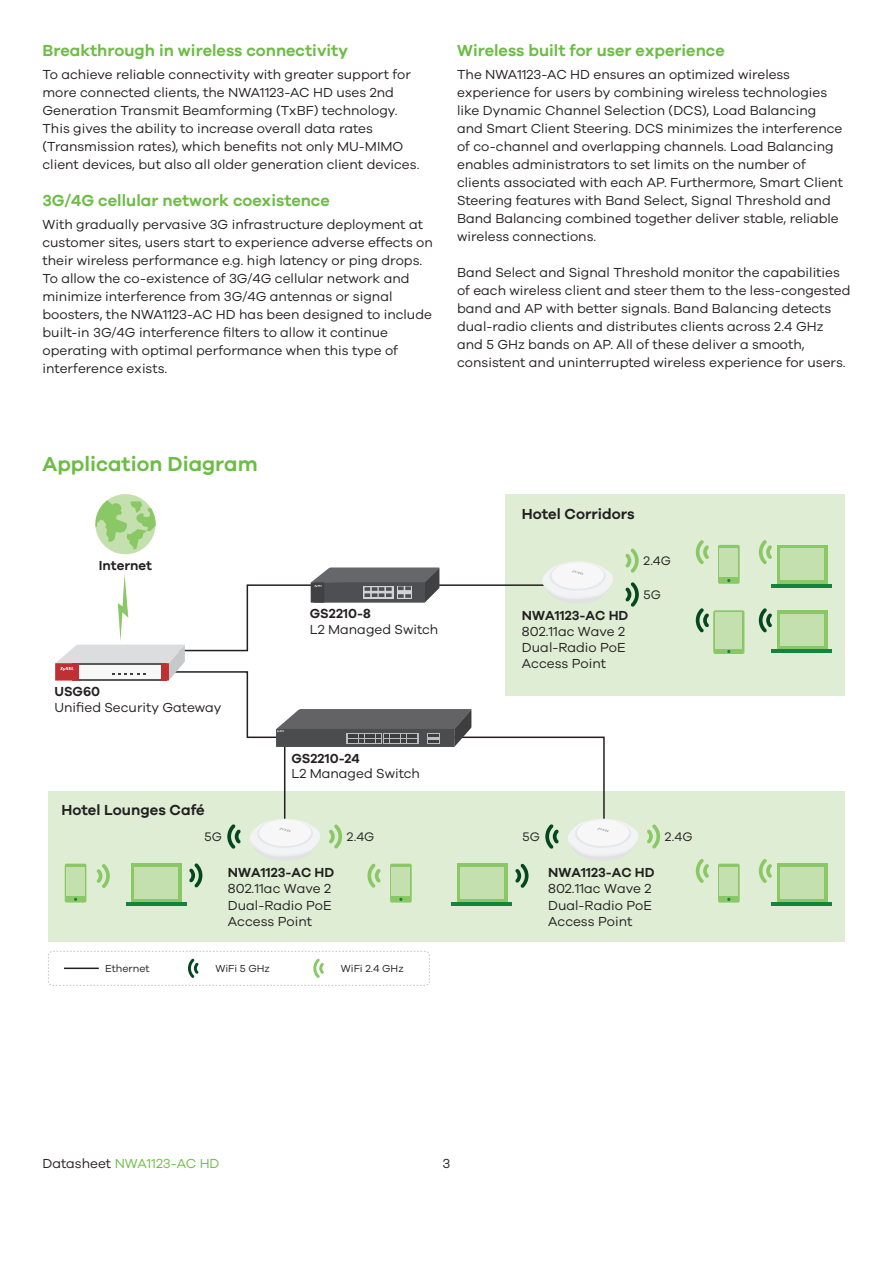
<style>
.page{position:relative;width:893px;height:1263px;background:#fff}
.page>*{position:absolute;margin:0;border:0;box-sizing:border-box;transform-origin:0 0}
.t1{font:600 21px "Galano Grotesque";color:#6cbd45}
.brand_2_0_intro_bene{font:600 16.5px "Galano Grotesque";color:#6cbd45}
.t2{font:600 15px "Galano Grotesque";color:#231f20}
.brand_2_0_intro_bene-2{font:13.5px/18px "Galano Grotesque";color:#231f20}
.t3{font:13.5px "Galano Grotesque";color:#6cbd45}
.t4{font:600 13.5px "Galano Grotesque";color:#231f20}
.t5{font:12.75px "Galano Grotesque";color:#231f20}
.t6{font:10.5px "Galano Grotesque";color:#231f20}
.s1{font-weight:600}
.s2{color:#231f20}
</style>
<div class="page">
<div style="left:48px;top:791px;width:796px;height:151px;background:#deedd4"></div>
<div style="left:505px;top:494px;width:339px;height:201px;background:#deedd4"></div>
<svg style="left:157px;top:680px;width:448px;height:138px"></svg>
<svg style="left:276px;top:709px;width:195px;height:38px;background:#646466"></svg>
<svg style="left:718px;top:545px;width:22px;height:39px"></svg>
<div style="left:720px;top:548px;width:18px;height:29px;background:#c3e0ae"></div>
<div style="left:777px;top:545px;width:50px;height:39px;background:#89c865"></div>
<div style="left:780px;top:549px;width:44px;height:31px;background:#c3e0ae"></div>
<hr style="left:772px;top:584px;width:60px;height:3px;background:#13843e">
<div style="left:777px;top:610px;width:50px;height:40px;background:#89c865"></div>
<div style="left:780px;top:614px;width:44px;height:31px;background:#c3e0ae"></div>
<hr style="left:772px;top:649px;width:60px;height:4px;background:#13843e">
<div style="left:713px;top:610px;width:31px;height:44px;background:#89c865;border-radius:2px"></div>
<div style="left:715px;top:612px;width:27px;height:37px;background:#c3e0ae"></div>
<svg style="left:625px;top:548px;width:14px;height:25px"></svg>
<svg style="left:329px;top:824px;width:13px;height:25px"></svg>
<svg style="left:696px;top:540px;width:13px;height:24px"></svg>
<svg style="left:759px;top:540px;width:13px;height:24px"></svg>
<svg style="left:696px;top:608px;width:13px;height:24px"></svg>
<svg style="left:759px;top:608px;width:13px;height:24px"></svg>
<svg style="left:718px;top:864px;width:22px;height:38px"></svg>
<div style="left:720px;top:867px;width:18px;height:29px;background:#c3e0ae"></div>
<div style="left:777px;top:864px;width:50px;height:39px;background:#89c865"></div>
<div style="left:780px;top:867px;width:44px;height:32px;background:#c3e0ae"></div>
<hr style="left:772px;top:903px;width:60px;height:3px;background:#13843e">
<div style="left:65px;top:864px;width:21px;height:38px;background:#89c865;border-radius:2px"></div>
<div style="left:66px;top:867px;width:19px;height:29px;background:#c3e0ae"></div>
<svg style="left:696px;top:859px;width:13px;height:24px"></svg>
<svg style="left:390px;top:864px;width:22px;height:38px"></svg>
<div style="left:392px;top:867px;width:18px;height:29px;background:#c3e0ae"></div>
<svg style="left:367px;top:863px;width:14px;height:25px"></svg>
<svg style="left:759px;top:859px;width:13px;height:24px"></svg>
<svg style="left:97px;top:864px;width:13px;height:24px"></svg>
<div style="left:131px;top:864px;width:51px;height:39px;background:#89c865"></div>
<div style="left:135px;top:867px;width:43px;height:32px;background:#c3e0ae"></div>
<hr style="left:126px;top:903px;width:60px;height:3px;background:#13843e">
<svg style="left:189px;top:863px;width:13px;height:24px"></svg>
<div style="left:457px;top:864px;width:50px;height:39px;background:#89c865"></div>
<div style="left:460px;top:867px;width:44px;height:32px;background:#c3e0ae"></div>
<hr style="left:452px;top:903px;width:60px;height:3px;background:#13843e">
<svg style="left:515px;top:864px;width:13px;height:24px"></svg>
<svg style="left:625px;top:582px;width:14px;height:25px"></svg>
<svg style="left:227px;top:824px;width:14px;height:25px"></svg>
<hr style="left:64px;top:967px;width:35px;height:2px;background:#231f20">
<svg style="left:313px;top:958px;width:11px;height:20px"></svg>
<svg style="left:188px;top:958px;width:11px;height:20px"></svg>
<div style="left:48px;top:951px;width:382px;height:35px;border:1px dashed #c7c8ca;border-radius:4px"></div>
<svg style="left:250px;top:818px;width:70px;height:42px"></svg>
<svg style="left:647px;top:824px;width:13px;height:25px"></svg>
<svg style="left:545px;top:824px;width:14px;height:25px"></svg>
<svg style="left:568px;top:818px;width:71px;height:42px"></svg>
<svg style="left:55px;top:494px;width:558px;height:186px"></svg>
<p class="brand_2_0_intro_bene" style="left:43px;top:41px;width:307px">Breakthrough in wireless connectivity</p>
<p class="brand_2_0_intro_bene-2" style="left:43px;top:65px;width:378px">To achieve reliable connectivity with greater support for more connected clients, the NWA1123-AC HD uses 2nd Generation Transmit Beamforming (TxBF) technology.<br>This gives the ability to increase overall data rates (Transmission rates), which benefits not only MU-MIMO client devices, but also all older generation client devices.</p>
<p class="brand_2_0_intro_bene" style="left:43px;top:191px;width:289px">3G/4G cellular network coexistence</p>
<p class="brand_2_0_intro_bene-2" style="left:43px;top:215px;width:392px">With gradually pervasive 3G infrastructure deployment at customer sites, users start to experience adverse effects on their wireless performance e.g. high latency or ping drops.</p>
<p class="brand_2_0_intro_bene-2" style="left:43px;top:269px;width:391px">To allow the co-existence of 3G/4G cellular network and minimize interference from 3G/4G antennas or signal boosters, the NWA1123-AC HD has been designed to include built-in 3G/4G interference filters to allow it continue operating with optimal performance when this type of interference exists.</p>
<p class="brand_2_0_intro_bene" style="left:457px;top:41px;width:269px">Wireless built for user experience</p>
<p class="brand_2_0_intro_bene-2" style="left:457px;top:65px;width:387px">The NWA1123-AC HD ensures an optimized wireless experience for users by combining wireless technologies like Dynamic Channel Selection (DCS), Load Balancing and Smart Client Steering. DCS minimizes the interference of co-channel and overlapping channels. Load Balancing enables administrators to set limits on the number of clients associated with each AP. Furthermore, Smart Client Steering features with Band Select, Signal Threshold and Band Balancing combined together deliver stable, reliable wireless connections.</p>
<p class="brand_2_0_intro_bene-2" style="left:457px;top:263px;width:395px">Band Select and Signal Threshold monitor the capabilities of each wireless client and steer them to the less-congested band and AP with better signals. Band Balancing detects dual-radio clients and distributes clients across 2.4 GHz and 5 GHz bands on AP. All of these deliver a smooth, consistent and uninterrupted wireless experience for users.</p>
<p class="t1" style="left:43px;top:452px;width:217px">Application Diagram</p>
<p class="t4" style="left:99px;top:557px;width:55px">Internet</p>
<p class="brand_2_0_intro_bene-2" style="left:54px;top:683px;width:169px;line-height:15.8px"><span class="s1">USG60<br></span>Unified Security Gateway</p>
<p class="t2" style="left:61px;top:801px;width:145px">Hotel Lounges Café</p>
<p class="brand_2_0_intro_bene-2" style="left:310px;top:605px;width:130px;line-height:15.8px"><span class="s1">GS2210-8<br></span>L2 Managed Switch</p>
<p class="brand_2_0_intro_bene-2" style="left:291px;top:750px;width:130px;line-height:15.8px"><span class="s1">GS2210-24<br></span>L2 Managed Switch</p>
<p class="t5" style="left:205px;top:829px;width:19px">5G</p>
<p class="t5" style="left:347px;top:829px;width:29px">2.4G</p>
<p class="brand_2_0_intro_bene-2" style="left:228px;top:864px;width:108px;line-height:16.2px"><span class="s1">NWA1123-AC HD<br></span>802.11ac Wave 2<br>Dual-Radio PoE<br>Access Point</p>
<p class="t6" style="left:105px;top:962px;width:46px">Ethernet</p>
<p class="t6" style="left:215px;top:962px;width:56px">WiFi 5 GHz</p>
<p class="t6" style="left:341px;top:962px;width:64px">WiFi 2.4 GHz</p>
<p class="t2" style="left:522px;top:505px;width:114px">Hotel Corridors</p>
<p class="brand_2_0_intro_bene-2" style="left:522px;top:607px;width:108px;line-height:16.2px"><span class="s1">NWA1123-AC HD<br></span>802.11ac Wave 2<br>Dual-Radio PoE<br>Access Point</p>
<p class="t5" style="left:643px;top:553px;width:29px">2.4G</p>
<p class="t5" style="left:643px;top:587px;width:19px">5G</p>
<p class="t5" style="left:523px;top:829px;width:19px">5G</p>
<p class="t5" style="left:665px;top:829px;width:29px">2.4G</p>
<p class="brand_2_0_intro_bene-2" style="left:548px;top:864px;width:108px;line-height:16.2px"><span class="s1">NWA1123-AC HD<br></span>802.11ac Wave 2<br>Dual-Radio PoE<br>Access Point</p>
<p class="t3" style="left:43px;top:1155px;width:179px"><span class="s2">Datasheet</span> NWA1123-AC HD</p>
<p class="brand_2_0_intro_bene-2" style="left:443px;top:1154px;width:9px">3</p>
</div>
